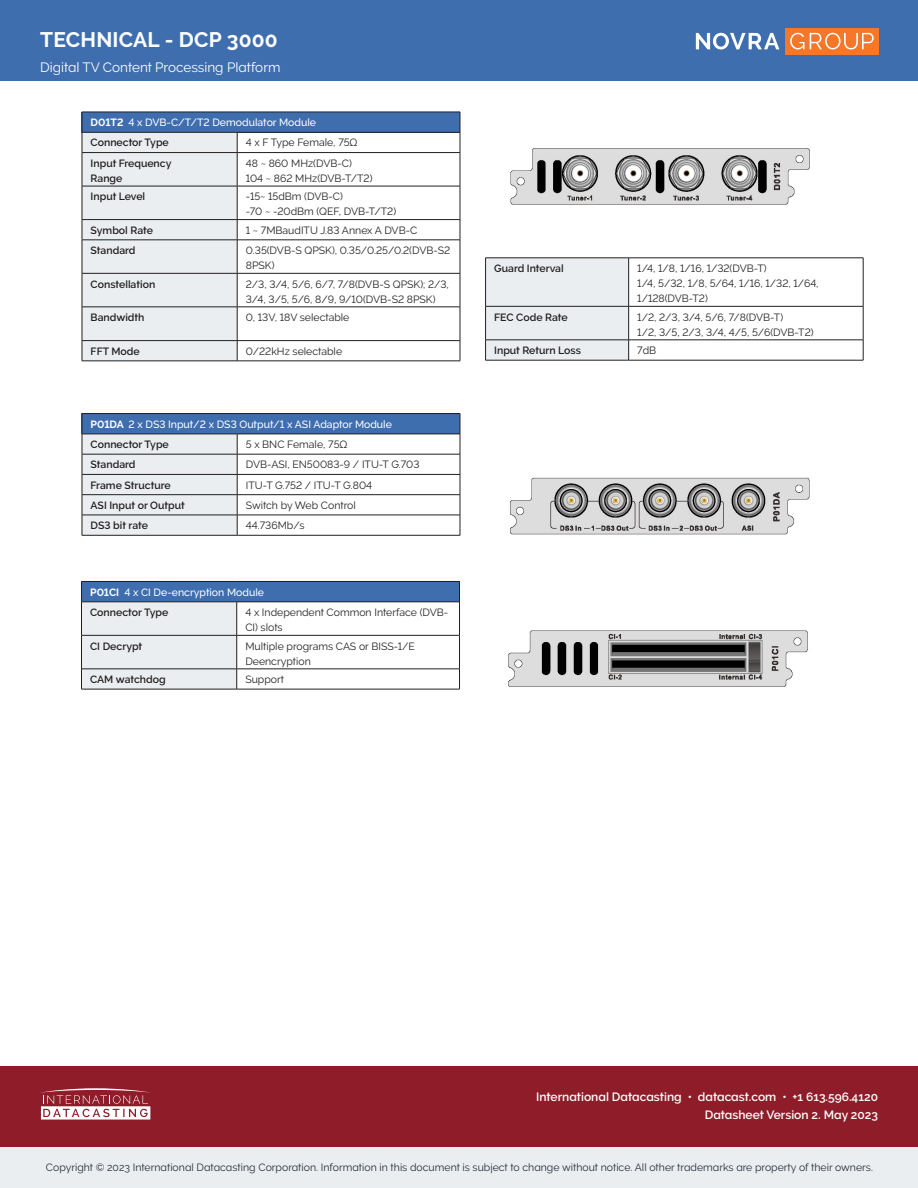
<style>
.page{position:relative;width:918px;height:1188px;background:#fff}
.page>*{position:absolute;margin:0;border:0;box-sizing:border-box;transform-origin:0 0}
.Small_Headings{font:700 21px "Raleway";letter-spacing:.01em;color:#fff}
.t1{font:13.5px "Raleway";color:#fff}
.t2{font:600 12px "Raleway";color:#fff}
.Table_Text{font:10.5px/15px "Raleway";color:#231f20}
.Table_Text-2{font:600 10.5px "Raleway";color:#231f20}
.t3{font:10.5px "Raleway";color:#262e38}
.Table_Text-3{font:500 10.5px "Raleway";color:#fff}
.s1{font-weight:700}
</style>
<div class="page">
<div style="left:82px;top:112px;width:378px;height:20px;background:#3f6eaf"></div>
<hr style="left:237px;top:132px;width:223px;height:1px;background:#231f20">
<hr style="left:237px;top:240px;width:223px;height:1px;background:#231f20">
<hr style="left:237px;top:112px;width:223px;height:1px;background:#231f20">
<svg style="left:460px;top:112px;width:1px;height:40px"></svg>
<hr style="left:237px;top:152px;width:223px;height:1px;background:#231f20">
<hr style="left:460px;top:153px;width:1px;height:33px;background:#231f20">
<hr style="left:237px;top:186px;width:223px;height:1px;background:#231f20">
<hr style="left:460px;top:186px;width:1px;height:33px;background:#231f20">
<hr style="left:237px;top:219px;width:223px;height:1px;background:#231f20">
<svg style="left:460px;top:220px;width:1px;height:20px"></svg>
<hr style="left:460px;top:240px;width:1px;height:33px;background:#231f20">
<hr style="left:237px;top:307px;width:223px;height:1px;background:#231f20">
<hr style="left:237px;top:340px;width:223px;height:1px;background:#231f20">
<hr style="left:82px;top:361px;width:155px;height:1px;background:#231f20">
<hr style="left:237px;top:361px;width:223px;height:1px;background:#231f20">
<hr style="left:237px;top:273px;width:223px;height:1px;background:#231f20">
<hr style="left:460px;top:274px;width:1px;height:33px;background:#231f20">
<hr style="left:460px;top:307px;width:1px;height:33px;background:#231f20">
<svg style="left:82px;top:112px;width:156px;height:249px;background:#d4dae1"></svg>
<svg style="left:460px;top:341px;width:1px;height:20px"></svg>
<img style="left:510px;top:148px;width:300px;height:57px">
<hr style="left:629px;top:306px;width:234px;height:1px;background:#231f20">
<hr style="left:629px;top:258px;width:234px;height:1px;background:#231f20">
<hr style="left:863px;top:258px;width:1px;height:48px;background:#231f20">
<hr style="left:863px;top:307px;width:1px;height:33px;background:#231f20">
<hr style="left:485px;top:360px;width:144px;height:1px;background:#231f20">
<hr style="left:629px;top:360px;width:234px;height:1px;background:#231f20">
<svg style="left:485px;top:258px;width:144px;height:102px;background:#e2e4e6"></svg>
<hr style="left:629px;top:340px;width:234px;height:1px;background:#231f20">
<svg style="left:863px;top:340px;width:1px;height:20px"></svg>
<div style="left:82px;top:414px;width:378px;height:20px;background:#3f6eaf"></div>
<hr style="left:237px;top:434px;width:223px;height:1px;background:#231f20">
<hr style="left:237px;top:515px;width:223px;height:1px;background:#231f20">
<hr style="left:82px;top:413px;width:155px;height:1px;background:#231f20">
<hr style="left:237px;top:413px;width:223px;height:1px;background:#231f20">
<hr style="left:237px;top:454px;width:223px;height:1px;background:#231f20">
<hr style="left:237px;top:474px;width:223px;height:1px;background:#231f20">
<hr style="left:237px;top:494px;width:223px;height:1px;background:#231f20">
<svg style="left:82px;top:414px;width:156px;height:121px"></svg>
<svg style="left:460px;top:414px;width:1px;height:121px"></svg>
<hr style="left:82px;top:535px;width:155px;height:1px;background:#231f20">
<hr style="left:237px;top:535px;width:223px;height:1px;background:#231f20">
<img style="left:510px;top:477px;width:300px;height:58px">
<div style="left:0;top:1144px;width:918px;height:44px;background:#ebeef0"></div>
<div style="left:0;top:0;width:918px;height:81px;background:#3f6eaf"></div>
<div style="left:785px;top:28px;width:94px;height:27px;background:#f4772a"></div>
<svg style="left:790px;top:33px;width:14px;height:16px"></svg>
<svg style="left:810px;top:33px;width:64px;height:16px"></svg>
<svg style="left:696px;top:33px;width:83px;height:16px"></svg>
<div style="left:0;top:1066px;width:918px;height:81px;background:#8f1c29"></div>
<svg style="left:41px;top:1088px;width:110px;height:32px"></svg>
<div style="left:82px;top:581px;width:378px;height:21px;background:#3f6eaf"></div>
<hr style="left:237px;top:602px;width:223px;height:1px;background:#231f20">
<hr style="left:81px;top:581px;width:156px;height:1px;background:#231f20">
<hr style="left:237px;top:581px;width:223px;height:1px;background:#231f20">
<svg style="left:459px;top:582px;width:1px;height:20px"></svg>
<hr style="left:459px;top:602px;width:1px;height:33px;background:#231f20">
<hr style="left:237px;top:635px;width:223px;height:1px;background:#231f20">
<hr style="left:459px;top:636px;width:1px;height:33px;background:#231f20">
<svg style="left:81px;top:582px;width:156px;height:107px"></svg>
<hr style="left:237px;top:669px;width:223px;height:1px;background:#231f20">
<svg style="left:459px;top:670px;width:1px;height:19px"></svg>
<hr style="left:81px;top:689px;width:156px;height:1px;background:#231f20">
<hr style="left:237px;top:689px;width:223px;height:1px;background:#231f20">
<img style="left:508px;top:630px;width:300px;height:57px">
<p class="Small_Headings" style="left:40px;top:27px;width:239px">TECHNICAL - DCP 3000</p>
<p class="t1" style="left:40px;top:60px;width:242px">Digital TV Content Processing Platform</p>
<p class="Table_Text-3" style="left:91px;top:116px;width:227px"><span class="s1">D01T2</span> 4 x DVB-C/T/T2 Demodulator Module</p>
<p class="Table_Text-2" style="left:91px;top:137px;width:80px">Connector Type</p>
<p class="Table_Text" style="left:246px;top:135px;width:113px">4 x F Type Female, 75Ω</p>
<p class="Table_Text-2" style="left:91px;top:157px;width:82px">Input Frequency</p>
<p class="Table_Text-2" style="left:91px;top:172px;width:33px">Range</p>
<p class="Table_Text" style="left:246px;top:156px;width:108px">48 ~ 860 MHz(DVB-C)</p>
<p class="Table_Text" style="left:246px;top:171px;width:128px">104 ~ 862 MHz(DVB-T/T2)</p>
<p class="Table_Text-2" style="left:91px;top:191px;width:56px">Input Level</p>
<p class="Table_Text" style="left:246px;top:189px;width:99px">-15~ 15dBm (DVB-C)</p>
<p class="Table_Text" style="left:246px;top:204px;width:152px">-70 ~ -20dBm (QEF, DVB-T/T2)</p>
<p class="Table_Text-2" style="left:91px;top:224px;width:64px">Symbol Rate</p>
<p class="Table_Text" style="left:246px;top:223px;width:173px">1 ~ 7MBaudITU J.83 Annex A DVB-C</p>
<p class="Table_Text-2" style="left:91px;top:244px;width:46px">Standard</p>
<p class="Table_Text" style="left:246px;top:243px;width:206px">0.35(DVB-S QPSK), 0.35/0.25/0.2(DVB-S2</p>
<p class="Table_Text" style="left:246px;top:258px;width:30px">8PSK)</p>
<p class="Table_Text-2" style="left:91px;top:278px;width:66px">Constellation</p>
<p class="Table_Text" style="left:246px;top:276px;width:205px">2/3, 3/4, 5/6, 6/7, 7/8(DVB-S QPSK); 2/3,<br>3/4, 3/5, 5/6, 8/9, 9/10(DVB-S2 8PSK)</p>
<p class="Table_Text-2" style="left:91px;top:311px;width:55px">Bandwidth</p>
<p class="Table_Text" style="left:246px;top:310px;width:105px">0, 13V, 18V selectable</p>
<p class="Table_Text-2" style="left:91px;top:345px;width:51px">FFT Mode</p>
<p class="Table_Text" style="left:246px;top:344px;width:98px">0/22kHz selectable</p>
<p class="Table_Text-3" style="left:91px;top:418px;width:303px"><span class="s1">P01DA</span> 2 x DS3 Input/2 x DS3 Output/1 x ASI Adaptor Module</p>
<p class="Table_Text-2" style="left:91px;top:438px;width:80px">Connector Type</p>
<p class="Table_Text" style="left:246px;top:437px;width:103px">5 x BNC Female, 75Ω</p>
<p class="Table_Text-2" style="left:91px;top:459px;width:46px">Standard</p>
<p class="Table_Text" style="left:246px;top:457px;width:175px">DVB-ASI, EN50083-9 / ITU-T G.703</p>
<p class="Table_Text-2" style="left:91px;top:479px;width:82px">Frame Structure</p>
<p class="Table_Text" style="left:246px;top:477px;width:128px">ITU-T G.752 / ITU-T G.804</p>
<p class="Table_Text-2" style="left:91px;top:499px;width:96px">ASI Input or Output</p>
<p class="Table_Text" style="left:246px;top:498px;width:111px">Switch by Web Control</p>
<p class="Table_Text-2" style="left:91px;top:519px;width:59px">DS3 bit rate</p>
<p class="Table_Text" style="left:246px;top:518px;width:60px">44.736Mb/s</p>
<p class="Table_Text-3" style="left:90px;top:586px;width:175px"><span class="s1">P01CI</span> 4 x CI De-encryption Module</p>
<p class="Table_Text-2" style="left:90px;top:606px;width:80px">Connector Type</p>
<p class="Table_Text" style="left:245px;top:605px;width:204px">4 x Independent Common Interface (DVB-<br>CI) slots</p>
<p class="Table_Text-2" style="left:90px;top:640px;width:54px">CI Decrypt</p>
<p class="Table_Text" style="left:245px;top:638px;width:171px">Multiple programs CAS or BISS-1/E<br>Deencryption</p>
<p class="Table_Text-2" style="left:90px;top:673px;width:77px">CAM watchdog</p>
<p class="Table_Text" style="left:245px;top:672px;width:40px">Support</p>
<p class="Table_Text-2" style="left:494px;top:262px;width:71px">Guard Interval</p>
<p class="Table_Text" style="left:637px;top:261px;width:131px">1/4, 1/8, 1/16, 1/32(DVB-T)</p>
<p class="Table_Text" style="left:637px;top:276px;width:183px">1/4, 5/32, 1/8, 5/64, 1/16, 1/32, 1/64,</p>
<p class="Table_Text" style="left:637px;top:291px;width:72px">1/128(DVB-T2)</p>
<p class="Table_Text-2" style="left:494px;top:311px;width:75px">FEC Code Rate</p>
<p class="Table_Text" style="left:637px;top:309px;width:147px">1/2, 2/3, 3/4, 5/6, 7/8(DVB-T)</p>
<p class="Table_Text" style="left:637px;top:324px;width:178px">1/2, 3/5, 2/3, 3/4, 4/5, 5/6(DVB-T2)</p>
<p class="Table_Text-2" style="left:494px;top:344px;width:88px">Input Return Loss</p>
<p class="Table_Text" style="left:637px;top:343px;width:20px">7dB</p>
<p class="t2" style="left:536px;top:1090px;width:343px">International Datacasting • datacast.com • +1 613.596.4120</p>
<p class="t2" style="left:705px;top:1108px;width:175px">Datasheet Version 2. May 2023</p>
<p class="t3" style="left:46px;top:1161px;width:829px">Copyright © 2023 International Datacasting Corporation. Information in this document is subject to change without notice. All other trademarks are property of their owners.</p>
</div>
